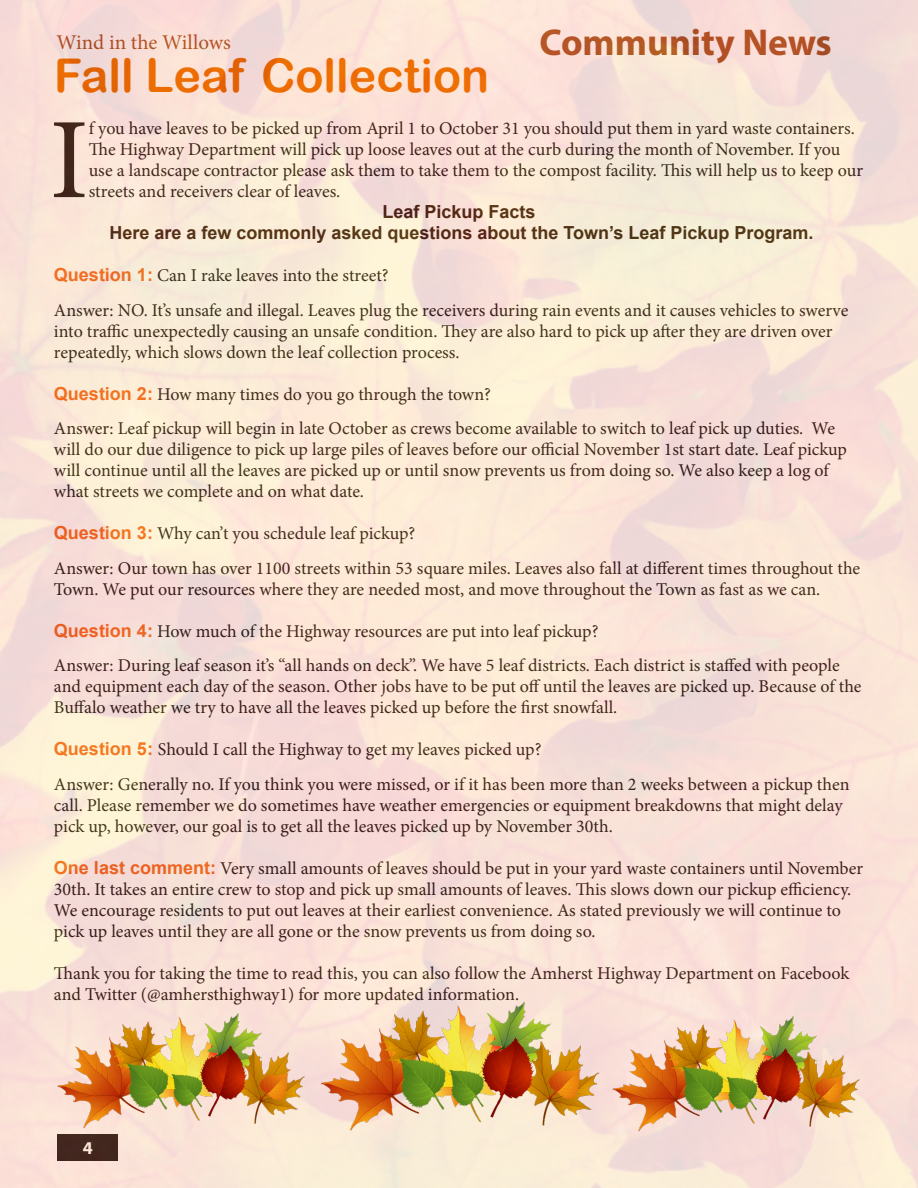
<style>
.page{position:relative;width:918px;height:1188px;background:#fff}
.page>*{position:absolute;margin:0;border:0;box-sizing:border-box;transform-origin:0 0}
.t1{font:114.9px "Minion Pro";color:#231f20}
.t2{font:46.5px "Arial Rounded MT Bold";color:#ed7303}
.t3{font:700 37.5px "Myriad Pro";color:#ab592a}
.t4{font:21px "Minion Pro";color:#ab592a}
.t5{font:18px/21px "Minion Pro";letter-spacing:-.005em;color:#231f20}
.t6{font:700 18px/21px "Arial";color:#3c241a;text-align:center}
.t7{font:700 18px "Myriad Pro";color:#fff}
.s1{font-family:"Arial";font-weight:700;color:#f36d28}
</style>
<div class="page">
<img style="left:0;top:0;width:918px;height:1188px">
<img style="left:318px;top:998px;width:286px;height:138px">
<img style="left:54px;top:1010px;width:254px;height:123px">
<img style="left:610px;top:1013px;width:254px;height:123px">
<h3 class="t3" style="left:539px;top:18px;width:294px">Community News</h3>
<p class="t4" style="left:57px;top:29px;width:176px">Wind in the Willows</p>
<h2 class="t2" style="left:54px;top:48px;width:437px">Fall Leaf Collection</h2>
<h1 class="t1" style="left:50px;top:83px;width:41px">I</h1>
<p class="t5" style="left:89px;top:118px;width:776px">f you have leaves to be picked up from April 1 to October 31 you should put them in yard waste containers.<br>The Highway Department will pick up loose leaves out at the curb during the month of November. If you use a landscape contractor please ask them to take them to the compost facility. This will help us to keep our streets and receivers clear of leaves.</p>
<p class="t6" style="left:109px;top:202px;width:706px">Leaf Pickup Facts<br>Here are a few commonly asked questions about the Town’s Leaf Pickup Program.</p>
<p class="t5" style="left:54px;top:258px;width:796px;line-height:34.5px"><span class="s1">Question 1:</span> Can I rake leaves into the street?<br>Answer: NO. It’s unsafe and illegal. Leaves plug the receivers during rain events and it causes vehicles to swerve</p>
<p class="t5" style="left:54px;top:320px;width:780px">into traffic unexpectedly causing an unsafe condition. They are also hard to pick up after they are driven over repeatedly, which slows down the leaf collection process.</p>
<p class="t5" style="left:54px;top:377px;width:783px;line-height:34.5px"><span class="s1">Question 2:</span> How many times do you go through the town?<br>Answer: Leaf pickup will begin in late October as crews become available to switch to leaf pick up duties. We</p>
<p class="t5" style="left:54px;top:439px;width:794px">will do our due diligence to pick up large piles of leaves before our official November 1st start date. Leaf pickup will continue until all the leaves are picked up or until snow prevents us from doing so. We also keep a log of what streets we complete and on what date.</p>
<p class="t5" style="left:54px;top:516px;width:808px;line-height:34.5px"><span class="s1">Question 3:</span> Why can’t you schedule leaf pickup?<br>Answer: Our town has over 1100 streets within 53 square miles. Leaves also fall at different times throughout the</p>
<p class="t5" style="left:54px;top:579px;width:768px">Town. We put our resources where they are needed most, and move throughout the Town as fast as we can.</p>
<p class="t5" style="left:54px;top:614px;width:787px;line-height:34.5px"><span class="s1">Question 4:</span> How much of the Highway resources are put into leaf pickup?<br>Answer: During leaf season it’s “all hands on deck”. We have 5 leaf districts. Each district is staffed with people</p>
<p class="t5" style="left:54px;top:676px;width:809px">and equipment each day of the season. Other jobs have to be put off until the leaves are picked up. Because of the<br>Buffalo weather we try to have all the leaves picked up before the first snowfall.</p>
<p class="t5" style="left:54px;top:732px;width:797px;line-height:34.5px"><span class="s1">Question 5:</span> Should I call the Highway to get my leaves picked up?<br>Answer: Generally no. If you think you were missed, or if it has been more than 2 weeks between a pickup then</p>
<p class="t5" style="left:54px;top:795px;width:790px">call. Please remember we do sometimes have weather emergencies or equipment breakdowns that might delay pick up, however, our goal is to get all the leaves picked up by November 30th.</p>
<p class="t5" style="left:54px;top:858px;width:811px"><span class="s1">One last comment:</span> Very small amounts of leaves should be put in your yard waste containers until November 30th. It takes an entire crew to stop and pick up small amounts of leaves. This slows down our pickup efficiency.<br>We encourage residents to put out leaves at their earliest convenience. As stated previously we will continue to pick up leaves until they are all gone or the snow prevents us from doing so.</p>
<p class="t5" style="left:54px;top:963px;width:797px">Thank you for taking the time to read this, you can also follow the Amherst Highway Department on Facebook and Twitter (@amhersthighway1) for more updated information.</p>
<p class="t7" style="left:83px;top:1136px;width:11px">4</p>
</div>
